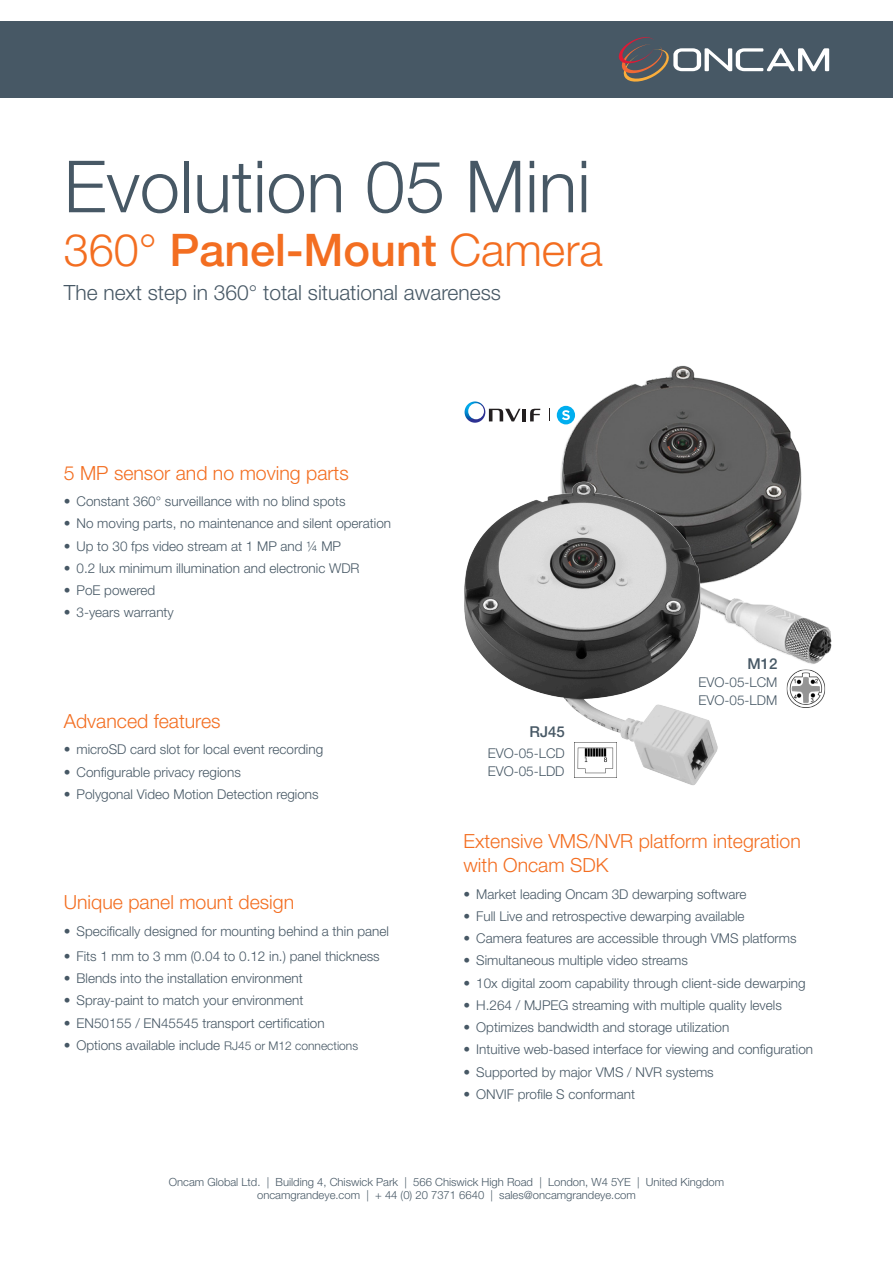
<style>
.page{position:relative;width:893px;height:1263px;background:#fff}
.page>*{position:absolute;margin:0;border:0;box-sizing:border-box;transform-origin:0 0}
.t1{font:300 72px "Helvetica Neue LT Std";color:#475865}
.t2{font:500 45px "Helvetica Neue LT Std";color:#f36e21}
.t3{font:300 21px "Helvetica Neue LT Std";color:#475865}
.Sub_head{font:300 19.5px/24px "Helvetica Neue LT Std";color:#f36e21}
.t4{font:500 15px "Helvetica Neue LT Std";color:#475865}
.Bulleted_List{font:300 13.5px "Helvetica Neue LT Std";color:#475865}
.t5{font:300 11.25px "Helvetica Neue LT Std";color:#475865}
.s1{font-weight:300}
.s2{font-size:12px}
</style>
<div class="page">
<div style="left:0;top:21px;width:893px;height:77px;background:#475865"></div>
<hr style="left:522px;top:409px;width:4px;height:12px;background:#231f20">
<svg style="left:530px;top:409px;width:10px;height:12px"></svg>
<svg style="left:465px;top:401px;width:55px;height:22px"></svg>
<svg style="left:549px;top:408px;width:1px;height:13px"></svg>
<div style="left:557px;top:406px;width:18px;height:18px;background:#00aeef;border-radius:50%"></div>
<svg style="left:618px;top:37px;width:211px;height:45px"></svg>
<img style="left:560px;top:365px;width:272px;height:299px">
<img style="left:786px;top:669px;width:40px;height:39px">
<img style="left:464px;top:475px;width:264px;height:311px">
<p class="t1" style="left:64px;top:143px;width:528px">Evolution 05 Mini</p>
<p class="t2" style="left:64px;top:223px;width:541px"><span class="s1">360°</span> Panel-Mount <span class="s1">Camera</span></p>
<p class="t3" style="left:64px;top:280px;width:439px">The next step in 360° total situational awareness</p>
<p class="Sub_head" style="left:64px;top:460px;width:286px">5 MP sensor and no moving parts</p>
<p class="Bulleted_List" style="left:64px;top:493px;width:283px">• Constant 360° surveillance with no blind spots</p>
<p class="Bulleted_List" style="left:64px;top:515px;width:329px">• No moving parts, no maintenance and silent operation</p>
<p class="Bulleted_List" style="left:64px;top:537px;width:279px">• Up to 30 fps video stream at 1 MP and ¼ MP</p>
<p class="Bulleted_List" style="left:64px;top:560px;width:297px">• 0.2 lux minimum illumination and electronic WDR</p>
<p class="Bulleted_List" style="left:64px;top:582px;width:93px">• PoE powered</p>
<p class="Bulleted_List" style="left:64px;top:604px;width:112px">• 3-years warranty</p>
<p class="Sub_head" style="left:64px;top:708px;width:158px">Advanced features</p>
<p class="Bulleted_List" style="left:64px;top:741px;width:261px">• microSD card slot for local event recording</p>
<p class="Bulleted_List" style="left:64px;top:763px;width:179px">• Configurable privacy regions</p>
<p class="Bulleted_List" style="left:64px;top:786px;width:256px">• Polygonal Video Motion Detection regions</p>
<p class="Sub_head" style="left:64px;top:890px;width:232px">Unique panel mount design</p>
<p class="Bulleted_List" style="left:64px;top:923px;width:327px">• Specifically designed for mounting behind a thin panel</p>
<p class="Bulleted_List" style="left:64px;top:948px;width:317px">• Fits 1 mm to 3 mm (0.04 to 0.12 in.) panel thickness</p>
<p class="Bulleted_List" style="left:64px;top:970px;width:241px">• Blends into the installation environment</p>
<p class="Bulleted_List" style="left:64px;top:992px;width:241px">• Spray-paint to match your environment</p>
<p class="Bulleted_List" style="left:64px;top:1015px;width:262px">• EN50155 / EN45545 transport certification</p>
<p class="Bulleted_List" style="left:64px;top:1037px;width:296px">• Options available include <span class="s2">RJ45 or M12 connections</span></p>
<p class="t4" style="left:529px;top:722px;width:37px">RJ45</p>
<p class="Bulleted_List" style="left:488px;top:745px;width:79px">EVO-05-LCD</p>
<p class="Bulleted_List" style="left:488px;top:763px;width:78px">EVO-05-LDD</p>
<p class="t4" style="left:747px;top:654px;width:32px">M12</p>
<p class="Bulleted_List" style="left:698px;top:674px;width:81px">EVO-05-LCM</p>
<p class="Bulleted_List" style="left:698px;top:692px;width:80px">EVO-05-LDM</p>
<p class="Sub_head" style="left:463px;top:829px;width:339px">Extensive VMS/NVR platform integration with Oncam SDK</p>
<p class="Bulleted_List" style="left:463px;top:885px;width:285px">• Market leading Oncam 3D dewarping software</p>
<p class="Bulleted_List" style="left:463px;top:908px;width:283px">• Full Live and retrospective dewarping available</p>
<p class="Bulleted_List" style="left:463px;top:930px;width:335px">• Camera features are accessible through VMS platforms</p>
<p class="Bulleted_List" style="left:463px;top:952px;width:226px">• Simultaneous multiple video streams</p>
<p class="Bulleted_List" style="left:463px;top:974px;width:344px">• 10x digital zoom capability through client-side dewarping</p>
<p class="Bulleted_List" style="left:463px;top:997px;width:320px">• H.264 / MJPEG streaming with multiple quality levels</p>
<p class="Bulleted_List" style="left:463px;top:1019px;width:267px">• Optimizes bandwidth and storage utilization</p>
<p class="Bulleted_List" style="left:463px;top:1041px;width:351px">• Intuitive web-based interface for viewing and configuration</p>
<p class="Bulleted_List" style="left:463px;top:1063px;width:252px">• Supported by major VMS / NVR systems</p>
<p class="Bulleted_List" style="left:463px;top:1086px;width:173px">• ONVIF profile S conformant</p>
<p class="t5" style="left:169px;top:1175px;width:557px">Oncam Global Ltd. | Building 4, Chiswick Park | 566 Chiswick High Road | London, W4 5YE | United Kingdom</p>
<p class="t5" style="left:257px;top:1188px;width:380px">oncamgrandeye.com | + 44 (0) 20 7371 6640 | sales@oncamgrandeye.com</p>
</div>
